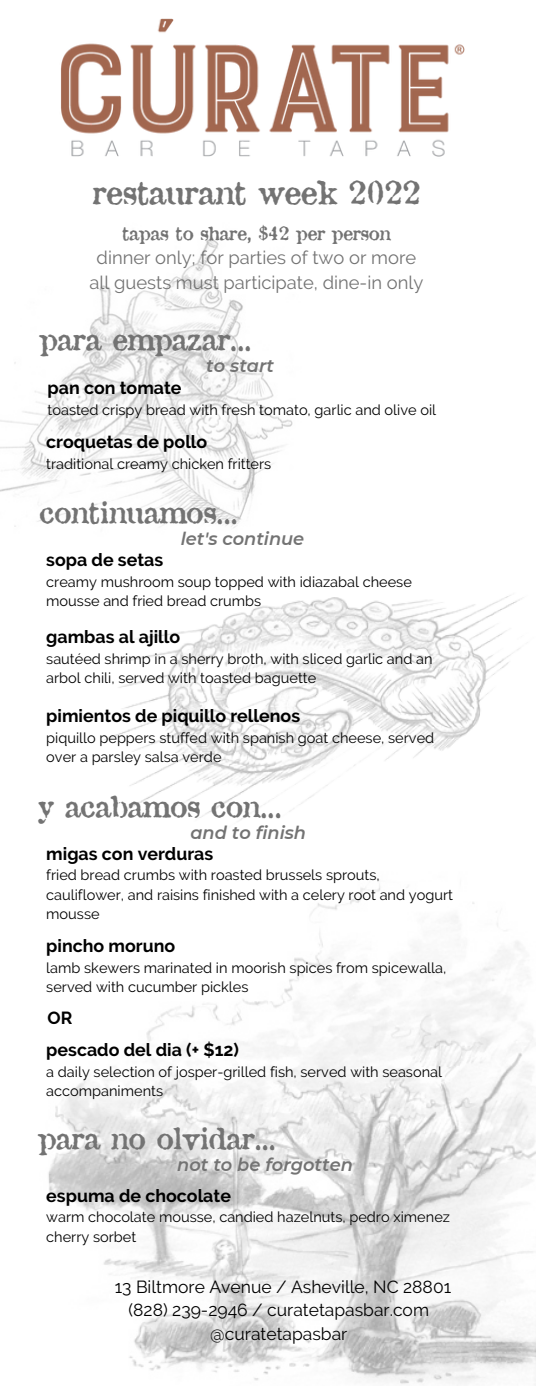
<style>
.page{position:relative;width:536px;height:1386px;background:#fff}
.page>*{position:absolute;margin:0;border:0;box-sizing:border-box;transform-origin:0 0}
.t1{font:31.5px "Tshirt";color:#737373}
.t2{font:29.05px "Tshirt";color:#737373}
.t3{font:18.38px "Raleway";color:#737373}
.t4{font:18.38px "Tshirt";color:#737373}
.t5{font:700 17.68px "Raleway";color:#000}
.t6{font:italic 600 17.68px "Montserrat";color:#737373}
.t7{font:17.5px "Raleway";color:#000}
.t8{font:700 17.5px "Raleway";color:#000}
.t9{font:14.53px/19.4px "Raleway";color:#000}
</style>
<div class="page">
<img style="left:104px;top:595px;width:418px;height:225px">
<img style="left:48px;top:880px;width:487px;height:504px">
<img style="left:0;top:239px;width:293px;height:289px">
<img style="left:61px;top:18px;width:404px;height:139px">
<p class="t1" style="left:92px;top:171px;width:329px">restaurant week 2022</p>
<p class="t4" style="left:122px;top:221px;width:270px">tapas to share, $42 per person</p>
<p class="t3" style="left:96px;top:247px;width:321px">dinner only; for parties of two or more</p>
<p class="t3" style="left:89px;top:271px;width:335px">all guests must participate, dine-in only</p>
<p class="t2" style="left:39px;top:320px;width:213px">para empazar...</p>
<p class="t6" style="left:206px;top:355px;width:69px">to start</p>
<p class="t5" style="left:48px;top:378px;width:135px">pan con tomate</p>
<p class="t9" style="left:48px;top:400px;width:390px">toasted crispy bread with fresh tomato, garlic and olive oil</p>
<p class="t5" style="left:46px;top:432px;width:162px">croquetas de pollo</p>
<p class="t9" style="left:46px;top:454px;width:226px">traditional creamy chicken fritters</p>
<p class="t2" style="left:39px;top:494px;width:199px">continuamos...</p>
<p class="t6" style="left:181px;top:528px;width:125px">let's continue</p>
<p class="t5" style="left:46px;top:549px;width:118px">sopa de setas</p>
<p class="t9" style="left:46px;top:572px;width:367px">creamy mushroom soup topped with idiazabal cheese mousse and fried bread crumbs</p>
<p class="t5" style="left:46px;top:627px;width:135px">gambas al ajillo</p>
<p class="t9" style="left:46px;top:649px;width:387px">sautéed shrimp in a sherry broth, with sliced garlic and an arbol chili, served with toasted baguette</p>
<p class="t5" style="left:46px;top:706px;width:255px">pimientos de piquillo rellenos</p>
<p class="t9" style="left:46px;top:728px;width:389px">piquillo peppers stuffed with spanish goat cheese, served over a parsley salsa verde</p>
<p class="t2" style="left:38px;top:787px;width:245px">y acabamos con...</p>
<p class="t6" style="left:190px;top:822px;width:117px">and to finish</p>
<p class="t5" style="left:46px;top:843px;width:168px">migas con verduras</p>
<p class="t9" style="left:46px;top:865px;width:408px">fried bread crumbs with roasted brussels sprouts, cauliflower, and raisins finished with a celery root and yogurt mousse</p>
<p class="t5" style="left:46px;top:936px;width:130px">pincho moruno</p>
<p class="t9" style="left:46px;top:958px;width:401px">lamb skewers marinated in moorish spices from spicewalla, served with cucumber pickles</p>
<p class="t8" style="left:48px;top:1008px;width:26px">OR</p>
<p class="t5" style="left:46px;top:1040px;width:194px">pescado del dia (+ $12)</p>
<p class="t9" style="left:46px;top:1062px;width:397px">a daily selection of josper-grilled fish, served with seasonal accompaniments</p>
<p class="t2" style="left:38px;top:1119px;width:239px">para no olvidar...</p>
<p class="t6" style="left:177px;top:1154px;width:177px">not to be forgotten</p>
<p class="t5" style="left:46px;top:1185px;width:186px">espuma de chocolate</p>
<p class="t9" style="left:46px;top:1207px;width:405px">warm chocolate mousse, candied hazelnuts, pedro ximenez cherry sorbet</p>
<p class="t7" style="left:115px;top:1276px;width:338px">13 Biltmore Avenue / Asheville, NC 28801</p>
<p class="t7" style="left:128px;top:1300px;width:302px">(828) 239-2946 / curatetapasbar.com</p>
<p class="t7" style="left:210px;top:1323px;width:138px">@curatetapasbar</p>
</div>
